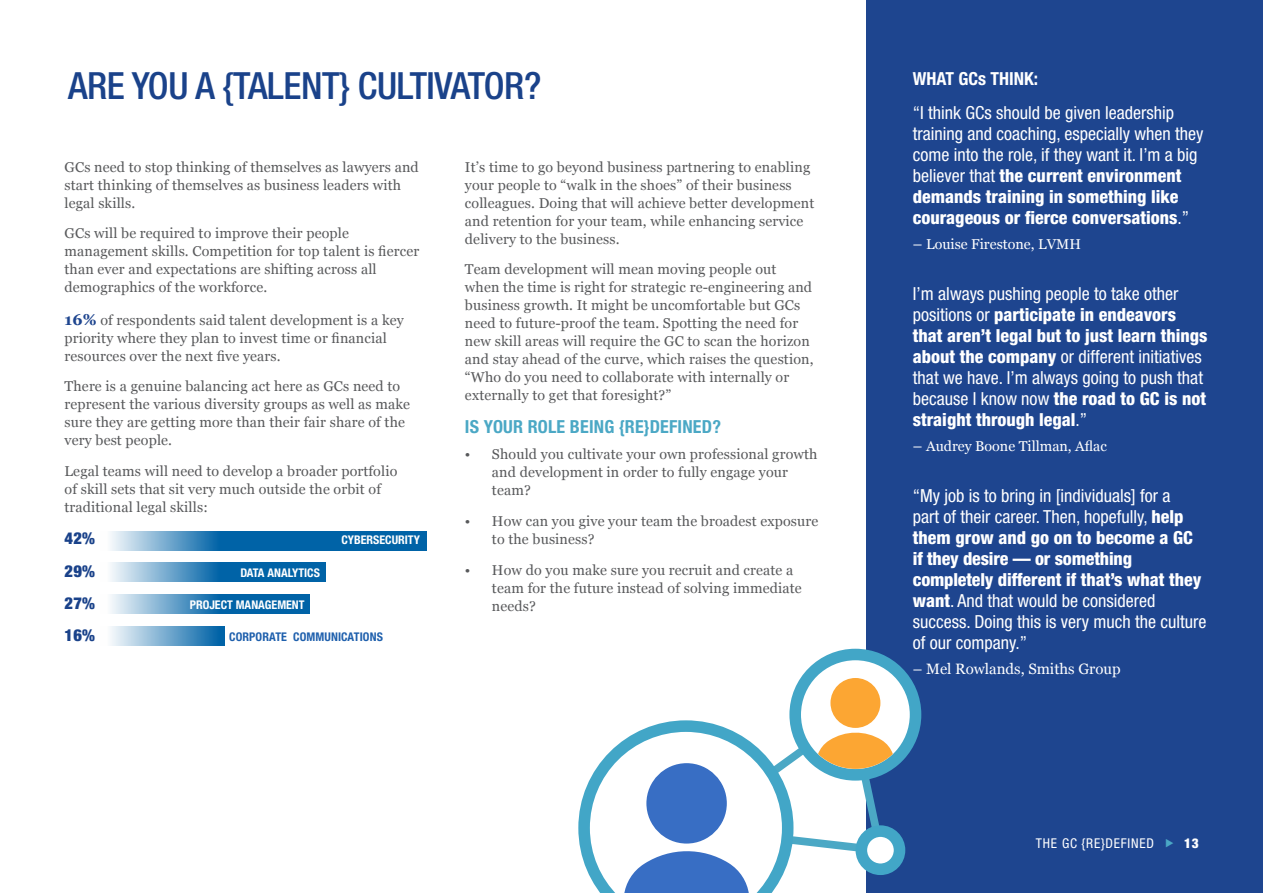
<style>
.page{position:relative;width:1263px;height:893px;background:#fff}
.page>*{position:absolute;margin:0;border:0;box-sizing:border-box;transform-origin:0 0}
.t1{font:500 condensed 37.5px "Helvetica Neue LT Std";letter-spacing:-.01em;color:#1a428a}
.t2{font:condensed 18px/21px "Helvetica Neue LT Std";color:#fff}
.t3{font:700 condensed 18px "Helvetica Neue LT Std";letter-spacing:.01em;color:#4ba8c5}
.t4{font:700 condensed 18px "Helvetica Neue LT Std";color:#fff}
.t5{font:900 condensed 16.5px "Helvetica Neue LT Std";letter-spacing:.01em;color:#1a428a}
.t6{font:15px "Georgia";color:#fff}
.t7{font:14.25px/18px "Georgia";letter-spacing:.01em;color:#58595b}
.t8{font:14.25px "Georgia";color:#fff}
.t9{font:condensed 13.5px "Helvetica Neue LT Std";letter-spacing:.06em;color:#fff}
.t10{font:900 condensed 13.5px "Helvetica Neue LT Std";color:#fff}
.t11{font:700 condensed 12px "Helvetica Neue LT Std";color:#fff}
.t12{font:700 condensed 12px "Helvetica Neue LT Std";letter-spacing:.01em;color:#1f60ad}
.s1{font-weight:700;font-size:15.75px;color:#1e458f}
.s2{font-weight:800}
.s3{font-size:15px}
</style>
<div class="page">
<div style="left:100px;top:627px;width:125px;height:19px;background:linear-gradient(to right,#fff,#005ca3)"></div>
<svg style="left:111px;top:594px;width:199px;height:19px;background:#428bbd"></svg>
<svg style="left:111px;top:563px;width:215px;height:19px;background:#3d88bb"></svg>
<svg style="left:111px;top:532px;width:316px;height:19px;background:#297cb5"></svg>
<div style="left:866px;top:0;width:397px;height:893px;background:#1e458f"></div>
<svg style="left:578px;top:648px;width:344px;height:245px"></svg>
<div style="left:861px;top:831px;width:38px;height:38px;background:#fff;border-radius:50%"></div>
<div style="left:855px;top:825px;width:50px;height:50px;border:12px solid #42a6c7;border-radius:50%"></div>
<h1 class="t1" style="left:68px;top:63px;width:475px">ARE YOU A {TALENT} CULTIVATOR?</h1>
<p class="t7" style="left:65px;top:157px;width:356px">GCs need to stop thinking of themselves as lawyers and start thinking of themselves as business leaders with legal skills.</p>
<p class="t7" style="left:65px;top:224px;width:356px">GCs will be required to improve their people management skills. Competition for top talent is fiercer than ever and expectations are shifting across all demographics of the workforce.</p>
<p class="t7" style="left:65px;top:310px;width:341px"><span class="s1">16%</span> of respondents said talent development is a key priority where they plan to invest time or financial resources over the next five years.</p>
<p class="t7" style="left:65px;top:377px;width:347px">There is a genuine balancing act here as GCs need to represent the various diversity groups as well as make sure they are getting more than their fair share of the very best people.</p>
<p class="t7" style="left:65px;top:462px;width:334px">Legal teams will need to develop a broader portfolio of skill sets that sit very much outside the orbit of traditional legal skills:</p>
<p class="t5" style="left:65px;top:528px;width:32px">42%</p>
<p class="t11" style="left:341px;top:533px;width:80px">CYBERSECURITY</p>
<p class="t5" style="left:65px;top:561px;width:32px">29%</p>
<p class="t11" style="left:240px;top:565px;width:81px">DATA ANALYTICS</p>
<p class="t5" style="left:65px;top:593px;width:32px">27%</p>
<p class="t11" style="left:190px;top:597px;width:116px">PROJECT MANAGEMENT</p>
<p class="t5" style="left:65px;top:625px;width:32px">16%</p>
<p class="t12" style="left:229px;top:630px;width:155px">CORPORATE COMMUNICATIONS</p>
<p class="t7" style="left:465px;top:157px;width:351px">It’s time to go beyond business partnering to enabling your people to “walk in the shoes” of their business colleagues. Doing that will achieve better development and retention for your team, while enhancing service delivery to the business.</p>
<p class="t7" style="left:465px;top:260px;width:350px">Team development will mean moving people out when the time is right for strategic re-engineering and business growth. It might be uncomfortable but GCs need to future-proof the team. Spotting the need for new skill areas will require the GC to scan the horizon and stay ahead of the curve, which raises the question, “Who do you need to collaborate with internally or externally to get that foresight?”</p>
<p class="t3" style="left:465px;top:415px;width:257px">IS YOUR ROLE BEING {RE}DEFINED?</p>
<p class="t7" style="left:492px;top:445px;width:327px;text-indent:-27px">• Should you cultivate your own professional growth and development in order to fully engage your team?</p>
<p class="t7" style="left:492px;top:511px;width:328px;text-indent:-27px">• How can you give your team the broadest exposure to the business?</p>
<p class="t7" style="left:492px;top:560px;width:311px;text-indent:-27px">• How do you make sure you recruit and create a team for the future instead of solving immediate needs?</p>
<p class="t4" style="left:913px;top:68px;width:127px">WHAT GCs THINK:</p>
<p class="t2" style="left:913px;top:102px;width:292px">“I think GCs should be given leadership training and coaching, especially when they come into the role, if they want it. I’m a big believer that <span class="s2">the current environment demands training in something like courageous or fierce conversations</span>.”</p>
<p class="t8" style="left:913px;top:234px;width:170px"><span class="s3">–</span> Louise Firestone, LVMH</p>
<p class="t2" style="left:913px;top:283px;width:296px">I’m always pushing people to take other positions or <span class="s2">participate in endeavors that aren’t legal but to just learn things about the company</span> or different initiatives that we have. I’m always going to push that because I know now <span class="s2">the road to GC is not straight through legal</span>.”</p>
<p class="t8" style="left:913px;top:436px;width:195px"><span class="s3">–</span> Audrey Boone Tillman, Aflac</p>
<p class="t2" style="left:913px;top:485px;width:295px">“My job is to bring in [individuals] for a<br>part of their career. Then, hopefully, <span class="s2">help them grow and go on to become a GC if they desire — or something completely different if that’s what they want</span>. And that would be considered success. Doing this is very much the culture of our company.”</p>
<p class="t6" style="left:913px;top:658px;width:209px">– Mel Rowlands, Smiths Group</p>
<p class="t9" style="left:1036px;top:836px;width:120px">THE GC {RE}DEFINED</p>
<p class="t10" style="left:1184px;top:835px;width:16px">13</p>
</div>
